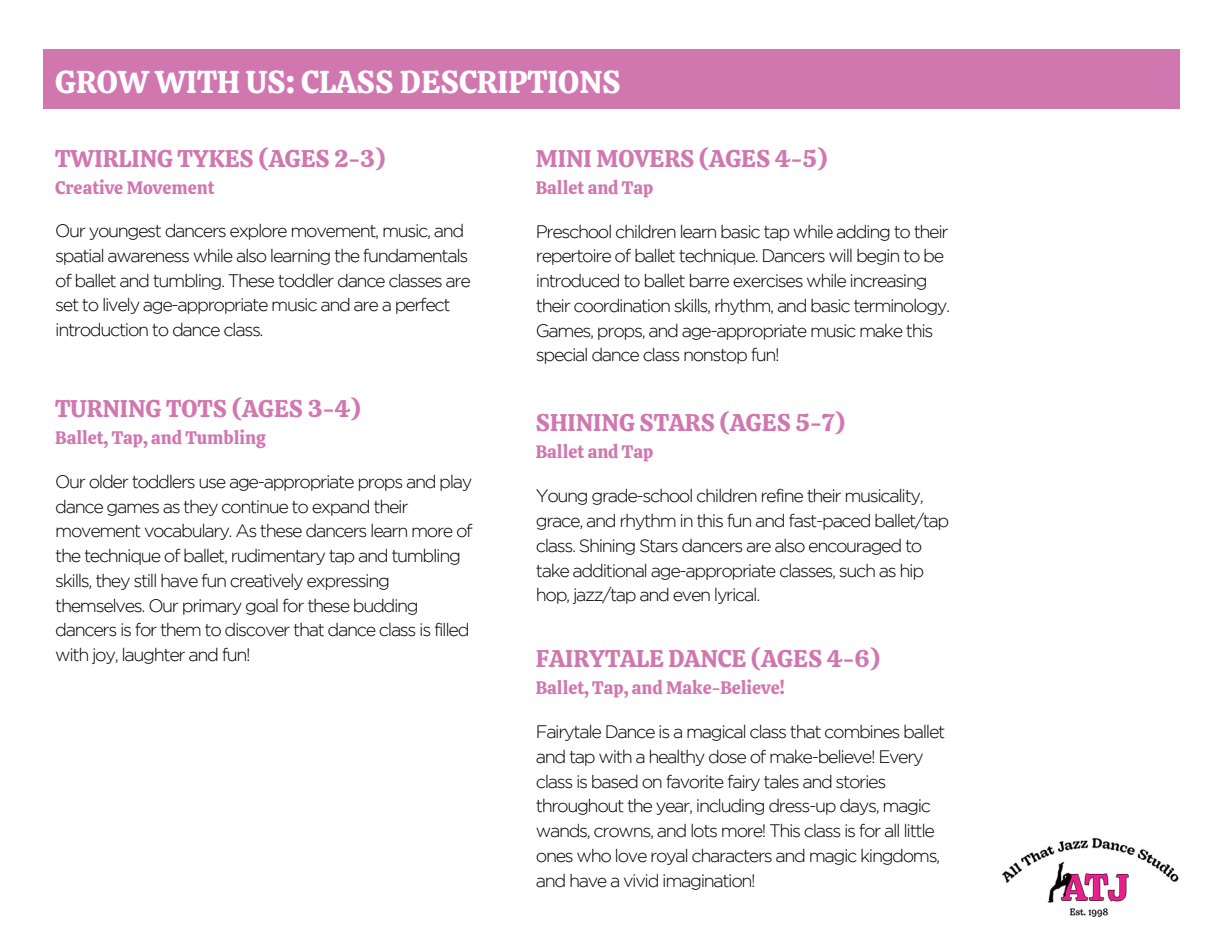
<style>
.page{position:relative;width:1215px;height:945px;background:#fff}
.page>*{position:absolute;margin:0;border:0;box-sizing:border-box;transform-origin:0 0}
.t1{font:31.5px "Calistoga";color:#fff}
.t2{font:24px "Calistoga";color:#d177b0}
.t3{font:300 18px/24.8px "Gotham";letter-spacing:-.075em;color:#000}
.t4{font:18px "Calistoga";color:#d177b0}
</style>
<div class="page">
<div style="left:43px;top:49px;width:1137px;height:60px;background:#d177b0"></div>
<img style="left:1002px;top:837px;width:177px;height:80px">
<h1 class="t1" style="left:55px;top:55px;width:567px">GROW WITH US: CLASS DESCRIPTIONS</h1>
<h2 class="t2" style="left:55px;top:137px;width:332px">TWIRLING TYKES (AGES 2-3)</h2>
<p class="t4" style="left:55px;top:172px;width:161px">Creative Movement</p>
<p class="t3" style="left:55px;top:218px;width:417px">Our youngest dancers explore movement, music, and spatial awareness while also learning the fundamentals of ballet and tumbling. These toddler dance classes are set to lively age-appropriate music and are a perfect introduction to dance class.</p>
<h2 class="t2" style="left:55px;top:388px;width:307px">TURNING TOTS (AGES 3-4)</h2>
<p class="t4" style="left:55px;top:422px;width:212px">Ballet, Tap, and Tumbling</p>
<p class="t3" style="left:55px;top:469px;width:419px">Our older toddlers use age-appropriate props and play dance games as they continue to expand their movement vocabulary. As these dancers learn more of the technique of ballet, rudimentary tap and tumbling skills, they still have fun creatively expressing themselves. Our primary goal for these budding dancers is for them to discover that dance class is filled with joy, laughter and fun!</p>
<h2 class="t2" style="left:536px;top:137px;width:293px">MINI MOVERS (AGES 4-5)</h2>
<p class="t4" style="left:536px;top:172px;width:119px">Ballet and Tap</p>
<p class="t3" style="left:536px;top:219px;width:416px">Preschool children learn basic tap while adding to their repertoire of ballet technique. Dancers will begin to be introduced to ballet barre exercises while increasing their coordination skills, rhythm, and basic terminology.<br>Games, props, and age-appropriate music make this special dance class nonstop fun!</p>
<h2 class="t2" style="left:536px;top:402px;width:311px">SHINING STARS (AGES 5-7)</h2>
<p class="t4" style="left:536px;top:436px;width:119px">Ballet and Tap</p>
<p class="t3" style="left:536px;top:483px;width:415px">Young grade-school children refine their musicality, grace, and rhythm in this fun and fast-paced ballet/tap class. Shining Stars dancers are also encouraged to take additional age-appropriate classes, such as hip hop, jazz/tap and even lyrical.</p>
<h2 class="t2" style="left:536px;top:638px;width:346px">FAIRYTALE DANCE (AGES 4-6)</h2>
<p class="t4" style="left:536px;top:672px;width:250px">Ballet, Tap, and Make-Believe!</p>
<p class="t3" style="left:536px;top:719px;width:411px">Fairytale Dance is a magical class that combines ballet and tap with a healthy dose of make-believe! Every class is based on favorite fairy tales and stories throughout the year, including dress-up days, magic wands, crowns, and lots more! This class is for all little ones who love royal characters and magic kingdoms, and have a vivid imagination!</p>
</div>
